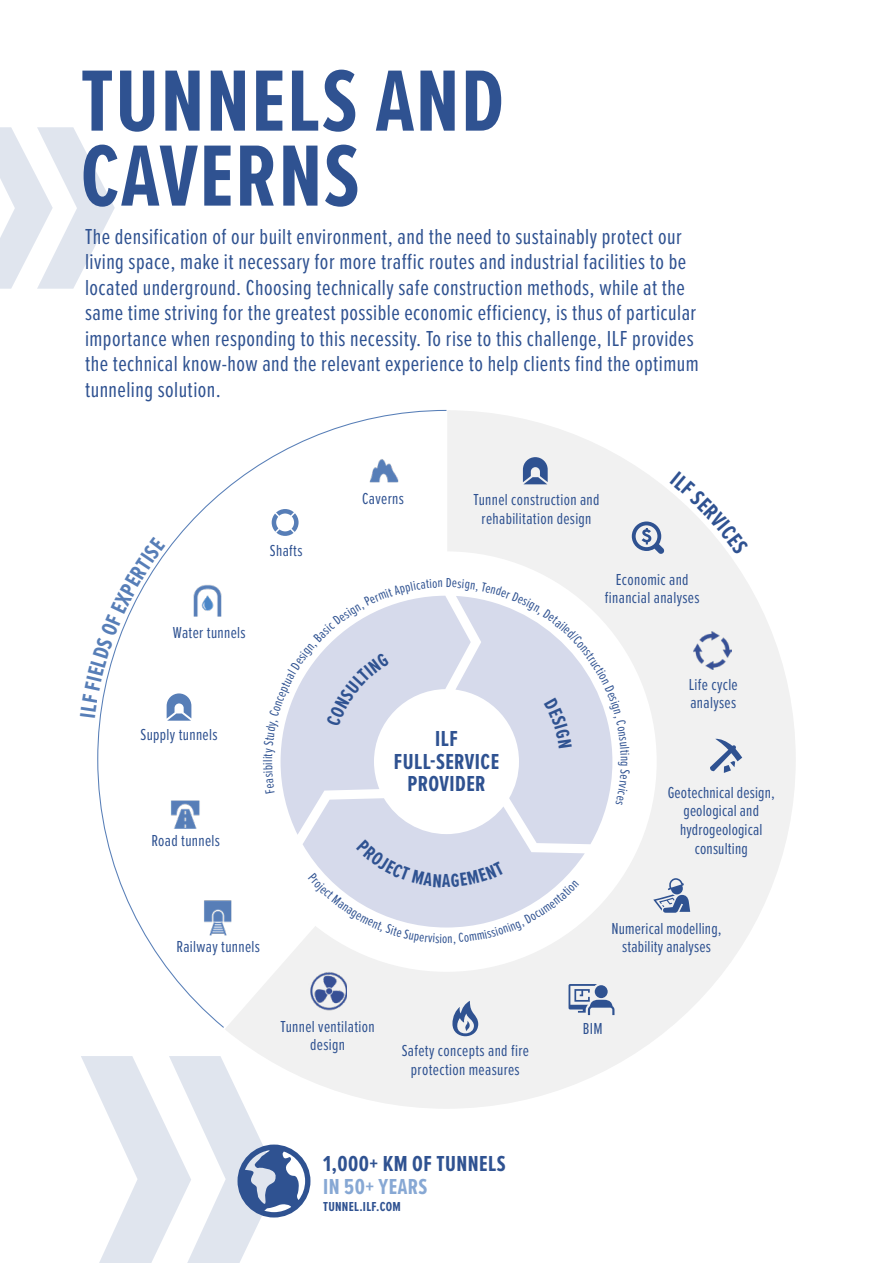
<style>
.page{position:relative;width:893px;height:1263px;background:#fff}
.page>*{position:absolute;margin:0;border:0;box-sizing:border-box;transform-origin:0 0}
.t1{font:700 90px/75px "Proxima Nova Ex Cn";letter-spacing:.02em;color:#2f5291}
.t2{font:22.5px/25.5px "Proxima Nova Ex Cn";letter-spacing:.02em;color:#2f5291}
.t3{font:700 22.5px/22.5px "Proxima Nova Ex Cn";letter-spacing:.02em;color:#2f5291;text-align:center}
.t4{font:700 22.5px "Proxima Nova Ex Cn";letter-spacing:.02em;color:#87a8d4}
.t5{font:16.5px/18.8px "Proxima Nova Ex Cn";letter-spacing:.02em;color:#2f5291;text-align:center}
.t6{font:700 13.5px "Proxima Nova Ex Cn";letter-spacing:.02em;color:#2f5291}
.t7{font:13.5px "Proxima Nova Ex Cn";color:#2f5291}
</style>
<div class="page">
<svg style="left:225px;top:410px;width:571px;height:699px;fill:#f1f1f1"></svg>
<svg style="left:97px;top:409px;width:351px;height:620px"></svg>
<img style="left:169px;top:798px;width:34px;height:30px">
<img style="left:191px;top:583px;width:35px;height:39px">
<svg style="left:0;top:127px;width:115px;height:162px"></svg>
<div style="left:236px;top:551px;width:421px;height:421px;background:#fff;border-radius:50%"></div>
<svg style="left:710px;top:738px;width:32px;height:35px"></svg>
<svg style="left:81px;top:1056px;width:229px;height:207px"></svg>
<svg style="left:452px;top:1001px;width:26px;height:35px"></svg>
<svg style="left:653px;top:878px;width:37px;height:35px"></svg>
<svg style="left:568px;top:984px;width:46px;height:31px"></svg>
<svg style="left:523px;top:457px;width:25px;height:27px"></svg>
<img style="left:694px;top:631px;width:38px;height:39px">
<img style="left:308px;top:972px;width:39px;height:39px">
<img style="left:184px;top:883px;width:68px;height:56px">
<img style="left:362px;top:457px;width:42px;height:35px">
<svg style="left:270px;top:507px;width:30px;height:31px"></svg>
<svg style="left:632px;top:521px;width:32px;height:33px"></svg>
<svg style="left:97px;top:537px;width:94px;height:184px"></svg>
<svg style="left:670px;top:471px;width:79px;height:84px"></svg>
<svg style="left:263px;top:578px;width:367px;height:366px"></svg>
<h1 class="t1" style="left:81px;top:61px;width:425px">TUNNELS AND<br>CAVERNS</h1>
<p class="t2" style="left:85px;top:223px;width:615px">The densification of our built environment, and the need to sustainably protect our living space, make it necessary for more traffic routes and industrial facilities to be located underground. Choosing technically safe construction methods, while at the same time striving for the greatest possible economic efficiency, is thus of particular importance when responding to this necessity. To rise to this challenge, ILF provides the technical know-how and the relevant experience to help clients find the optimum tunneling solution.</p>
<p class="t5" style="left:270px;top:541px;width:34px">Shafts</p>
<p class="t5" style="left:173px;top:623px;width:74px">Water tunnels</p>
<p class="t5" style="left:141px;top:724px;width:78px">Supply tunnels</p>
<p class="t5" style="left:152px;top:830px;width:70px">Road tunnels</p>
<p class="t7" style="left:258px;top:765px;width:7px;rotate:-90deg">il</p>
<p class="t5" style="left:176px;top:937px;width:85px">Railway tunnels</p>
<p class="t5" style="left:362px;top:488px;width:43px">Caverns</p>
<p class="t5" style="left:474px;top:489px;width:127px">Tunnel construction and rehabilitation design</p>
<p class="t5" style="left:605px;top:569px;width:96px">Economic and financial analyses</p>
<p class="t5" style="left:689px;top:674px;width:51px;text-align:left">Life cycle analyses</p>
<p class="t3" style="left:394px;top:727px;width:107px">ILF<br>FULL-SERVICE<br>PROVIDER</p>
<p class="t7" style="left:442px;top:928px;width:7px">o</p>
<p class="t7" style="left:635px;top:756px;width:7px;rotate:90deg">n</p>
<p class="t5" style="left:668px;top:782px;width:109px">Geotechnical design, geological and hydrogeological consulting</p>
<p class="t5" style="left:611px;top:918px;width:112px">Numerical modelling, stability analyses</p>
<p class="t5" style="left:281px;top:1016px;width:96px">Tunnel ventilation design</p>
<p class="t5" style="left:402px;top:1040px;width:129px">Safety concepts and fire protection measures</p>
<p class="t3" style="left:323px;top:1152px;width:184px">1,000+ KM OF TUNNELS</p>
<p class="t4" style="left:323px;top:1170px;width:106px">IN 50+ YEARS</p>
<p class="t6" style="left:323px;top:1196px;width:79px">TUNNEL.ILF.COM</p>
<p class="t5" style="left:583px;top:1018px;width:21px">BIM</p>
</div>
